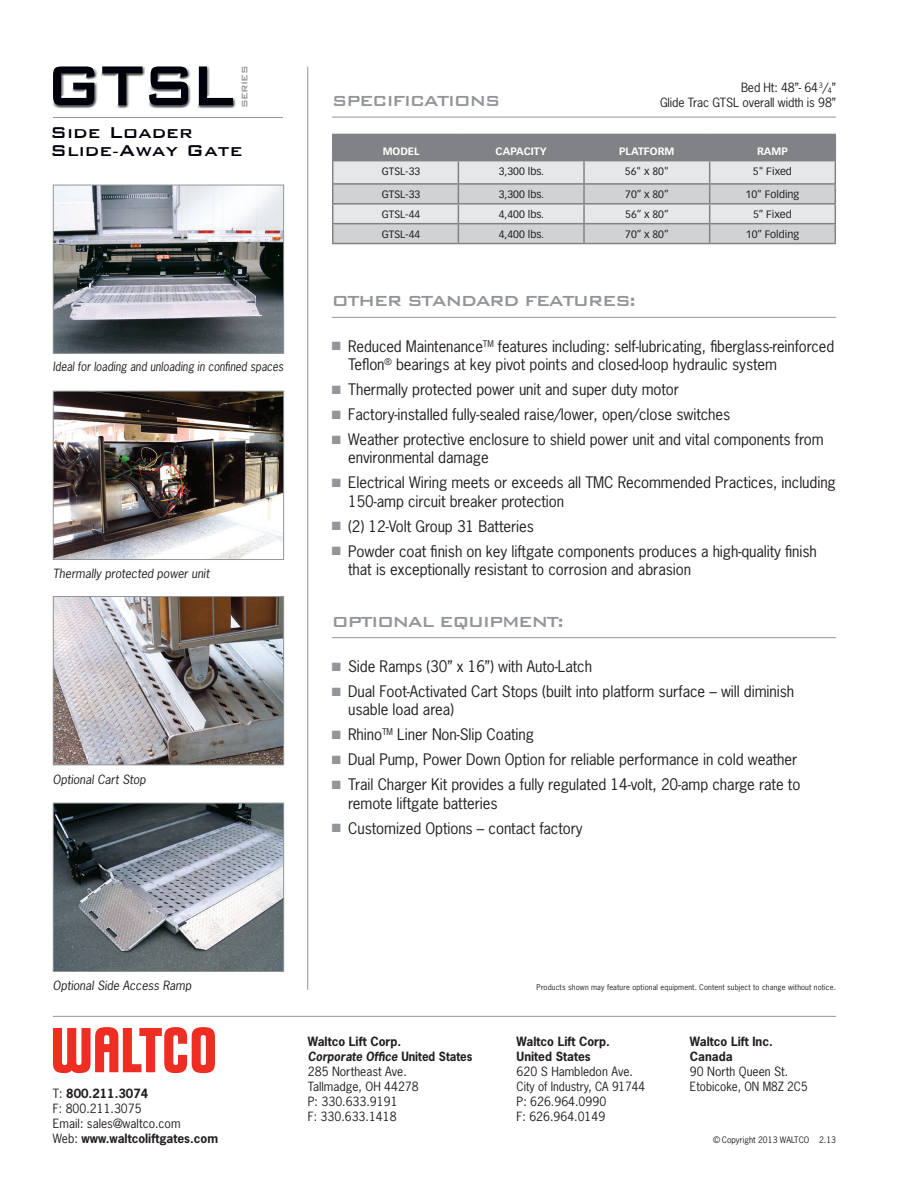
<style>
.page{position:relative;width:916px;height:1186px;background:#fff}
.page>*{position:absolute;margin:0;border:0;box-sizing:border-box;transform-origin:0 0}
.t1{font:500 75px "Bank Gothic";color:#00010a;scale:.9 1}
.t2{font:500 21px/18px "Bank Gothic";color:#00010a}
.t3{font:500 19.5px "Bank Gothic";letter-spacing:-.08em;color:#939598}
.t4{font:15px/18.5px "News Gothic Std";letter-spacing:-.005em;color:#231f20}
.t5{font:12px/15px "News Gothic Std";color:#231f20}
.t6{font:italic 12px "News Gothic Std";color:#231f20}
.t7{font:700 12px/15px "News Gothic Std";color:#231f20}
.t8{font:italic 12px "News Gothic Std";color:#231f20;scale:.92 1}
.t9{font:italic 700 12px "News Gothic";color:#231f20;scale:.96 1}
.t10{font:500 10.8px "Bank Gothic";color:#939598}
.t11{font:10.5px "Vectora LH";color:#231f20}
.t12{font:700 10.5px "Vectora LH";color:#fff}
.t13{font:8.4px "News Gothic Std";color:#231f20}
.t14{font:7.5px "News Gothic Std";letter-spacing:.02em;color:#231f20}
.s1{font-weight:300}
.s2{color:#939598}
.s3{font-weight:700}
.s4{font-family:"News Gothic Std";font-style:normal}
</style>
<div class="page">
<hr style="left:332px;top:317px;width:504px;height:1px;background:#939598">
<hr style="left:332px;top:637px;width:504px;height:1px;background:#939598">
<hr style="left:53px;top:117px;width:230px;height:1px;background:#939598">
<div style="left:52px;top:65px;width:184px;height:43px;background:#231f20;opacity:.75"></div>
<hr style="left:307px;top:66px;width:1px;height:924px;background:#939598">
<hr style="left:332px;top:117px;width:504px;height:1px;background:#939598">
<img style="left:55px;top:187px;width:227px;height:165px">
<div style="left:53px;top:185px;width:231px;height:169px;border:1px solid #939598"></div>
<img style="left:55px;top:393px;width:227px;height:165px">
<div style="left:53px;top:391px;width:231px;height:169px;border:1px solid #939598"></div>
<img style="left:55px;top:598px;width:227px;height:165px">
<div style="left:53px;top:596px;width:231px;height:169px;border:1px solid #939598"></div>
<img style="left:55px;top:805px;width:227px;height:165px">
<div style="left:53px;top:803px;width:231px;height:169px;border:1px solid #939598"></div>
<svg style="left:332px;top:134px;width:504px;height:109px;background:#bfc1c3"></svg>
<hr style="left:332px;top:243px;width:126px;height:1px;background:#808285">
<hr style="left:458px;top:243px;width:126px;height:1px;background:#808285">
<hr style="left:584px;top:243px;width:126px;height:1px;background:#808285">
<hr style="left:710px;top:243px;width:126px;height:1px;background:#808285">
<svg style="left:53px;top:1027px;width:162px;height:46px"></svg>
<hr style="left:53px;top:1016px;width:783px;height:1px;background:#939598">
<h1 class="t1" style="left:45px;top:27px;width:214px">GTSL</h1>
<p class="t10" style="left:236px;top:108px;width:44px;rotate:-90deg">SERIES</p>
<h2 class="t2" style="left:50px;top:122px;width:194px">Side Loader<br>Slide<span class="s1">-</span>Away Gate</h2>
<p class="t8" style="left:53px;top:359px;width:252px">Ideal for loading and unloading in confined spaces</p>
<p class="t6" style="left:53px;top:566px;width:158px">Thermally protected power unit</p>
<p class="t6" style="left:53px;top:771px;width:94px">Optional Cart Stop</p>
<h3 class="t3" style="left:332px;top:86px;width:166px">Specifications</h3>
<p class="t5" style="left:660px;top:80px;width:177px;text-align:right">Bed Ht: 48”- 64<sup>3</sup>/<sub>4</sub>”<br>Glide Trac GTSL overall width is 98”</p>
<p class="t12" style="left:383px;top:145px;width:38px">MODEL</p>
<p class="t12" style="left:496px;top:145px;width:53px">CAPACITY</p>
<p class="t12" style="left:619px;top:145px;width:55px">PLATFORM</p>
<p class="t12" style="left:757px;top:145px;width:32px">RAMP</p>
<p class="t11" style="left:382px;top:165px;width:40px">GTSL-33</p>
<p class="t11" style="left:499px;top:165px;width:47px">3,300 lbs.</p>
<p class="t11" style="left:625px;top:165px;width:45px">56" x 80"</p>
<p class="t11" style="left:753px;top:165px;width:41px">5" Fixed</p>
<p class="t11" style="left:382px;top:188px;width:40px">GTSL-33</p>
<p class="t11" style="left:499px;top:188px;width:47px">3,300 lbs.</p>
<p class="t11" style="left:625px;top:188px;width:45px">70” x 80”</p>
<p class="t11" style="left:746px;top:188px;width:55px">10" Folding</p>
<p class="t11" style="left:382px;top:208px;width:40px">GTSL-44</p>
<p class="t11" style="left:499px;top:208px;width:47px">4,400 lbs.</p>
<p class="t11" style="left:625px;top:208px;width:45px">56” x 80”</p>
<p class="t11" style="left:753px;top:208px;width:40px">5” Fixed</p>
<p class="t11" style="left:382px;top:228px;width:40px">GTSL-44</p>
<p class="t11" style="left:499px;top:228px;width:47px">4,400 lbs.</p>
<p class="t11" style="left:625px;top:228px;width:45px">70” x 80”</p>
<p class="t11" style="left:746px;top:228px;width:55px">10” Folding</p>
<h3 class="t3" style="left:332px;top:286px;width:245px">OTHER STANDARD FEATURE</h3>
<h3 class="t3" style="left:615px;top:286px;width:22px">S:</h3>
<p class="t4" style="left:348px;top:337px;width:488px;text-indent:-16px"><span class="s2">■</span> Reduced Maintenance<sup>TM</sup> features including: self-lubricating, fiberglass-reinforced<br>Teflon<sup>®</sup> bearings at key pivot points and closed-loop hydraulic system</p>
<p class="t4" style="left:332px;top:380px;width:349px"><span class="s2">■</span> Thermally protected power unit and super duty motor</p>
<p class="t4" style="left:332px;top:405px;width:400px"><span class="s2">■</span> Factory-installed fully-sealed raise/lower, open/close switches</p>
<p class="t4" style="left:348px;top:430px;width:477px;text-indent:-16px"><span class="s2">■</span> Weather protective enclosure to shield power unit and vital components from environmental damage</p>
<p class="t4" style="left:348px;top:473px;width:489px;text-indent:-16px"><span class="s2">■</span> Electrical Wiring meets or exceeds all TMC Recommended Practices, including<br>150-amp circuit breaker protection</p>
<p class="t4" style="left:332px;top:517px;width:203px"><span class="s2">■</span> (2) 12-Volt Group 31 Batteries</p>
<p class="t4" style="left:348px;top:542px;width:470px;text-indent:-16px"><span class="s2">■</span> Powder coat finish on key liftgate components produces a high-quality finish that is exceptionally resistant to corrosion and abrasion</p>
<h3 class="t3" style="left:332px;top:606px;width:200px">OPTIONAL EQUIPMENT</h3>
<h3 class="t3" style="left:557px;top:606px;width:8px">:</h3>
<p class="t4" style="left:332px;top:657px;width:262px"><span class="s2">■</span> Side Ramps (30” x 16”) with Auto-Latch</p>
<p class="t4" style="left:348px;top:682px;width:447px;text-indent:-16px"><span class="s2">■</span> Dual Foot-Activated Cart Stops (built into platform surface – will diminish usable load area)</p>
<p class="t4" style="left:332px;top:725px;width:204px"><span class="s2">■</span> Rhino<sup>TM</sup> Liner Non-Slip Coating</p>
<p class="t4" style="left:332px;top:750px;width:467px"><span class="s2">■</span> Dual Pump, Power Down Option for reliable performance in cold weather</p>
<p class="t4" style="left:348px;top:775px;width:454px;text-indent:-16px"><span class="s2">■</span> Trail Charger Kit provides a fully regulated 14-volt, 20-amp charge rate to remote liftgate batteries</p>
<p class="t4" style="left:332px;top:818px;width:252px"><span class="s2">■</span> Customized Options – contact factory</p>
<p class="t6" style="left:53px;top:978px;width:140px">Optional Side Access Ramp</p>
<p class="t5" style="left:53px;top:1086px;width:167px">T: <span class="s3">800.211.3074<br></span>F: 800.211.3075<br>Email: sales@waltco.com<br>Web: <span class="s3">www.waltcoliftgates.com</span></p>
<p class="t7" style="left:308px;top:1033px;width:95px">Waltco Lift Corp.</p>
<p class="t9" style="left:308px;top:1048px;width:173px">Corporate Office <span class="s4">United States</span></p>
<p class="t5" style="left:308px;top:1063px;width:114px">285 Northeast Ave.<br>Tallmadge, OH 44278  <br>P: 330.633.9191<br>F: 330.633.1418</p>
<p class="t14" style="left:537px;top:982px;width:301px">Products shown may feature optional equipment. Content subject to change without notice.</p>
<p class="t7" style="left:517px;top:1033px;width:95px">Waltco Lift Corp.<br>United States</p>
<p class="t5" style="left:517px;top:1063px;width:130px">620 S Hambledon Ave.<br>City of Industry, CA 91744<br>P: 626.964.0990<br>F: 626.964.0149</p>
<p class="t7" style="left:690px;top:1033px;width:84px">Waltco Lift Inc.<br>Canada</p>
<p class="t5" style="left:690px;top:1063px;width:119px">90 North Queen St.<br>Etobicoke, ON M8Z 2C5</p>
<p class="t13" style="left:713px;top:1135px;width:124px">© Copyright 2013 WALTCO 2.13</p>
</div>
